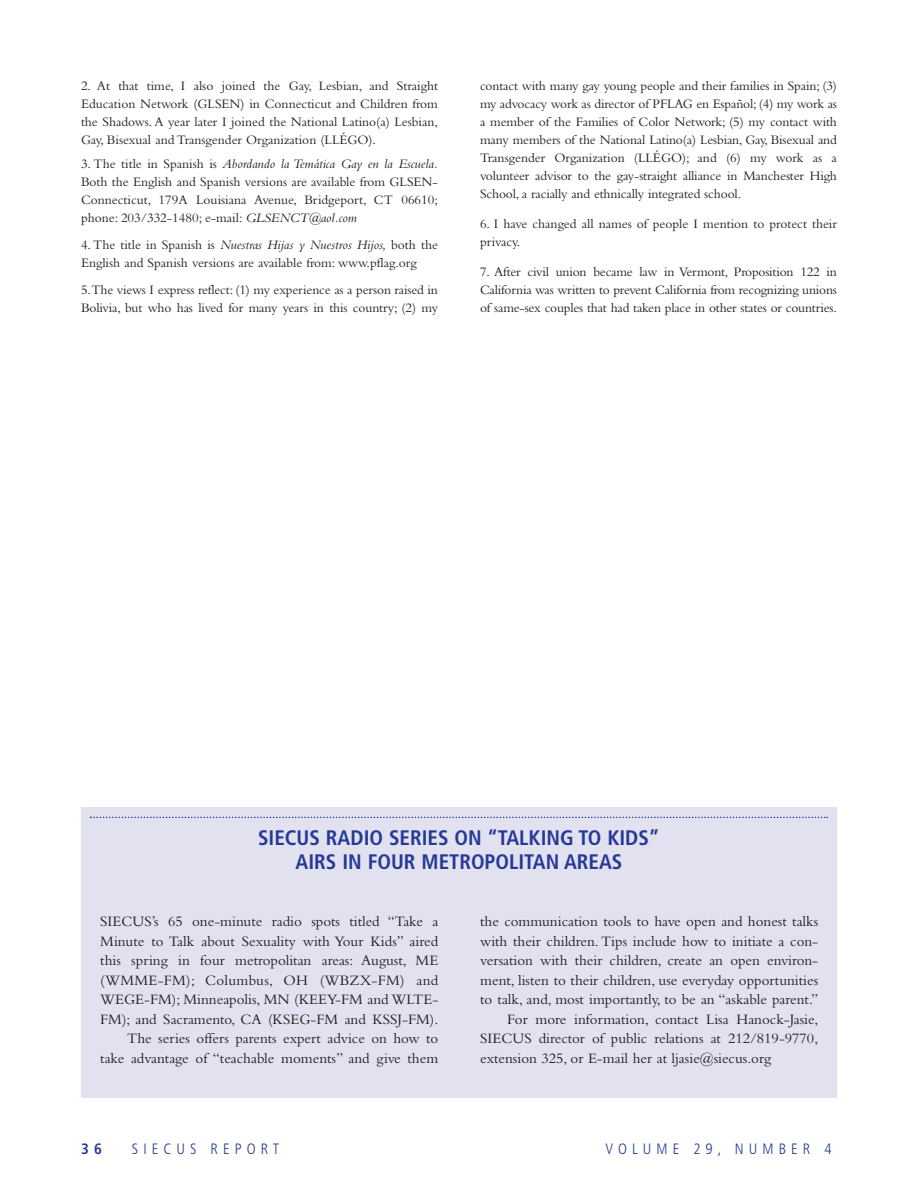
<style>
.page{position:relative;width:918px;height:1188px;background:#fff}
.page>*{position:absolute;margin:0;border:0;box-sizing:border-box;transform-origin:0 0}
.t1{font:700 condensed 21px/24px "Frutiger";color:#263996;text-align:center}
.t2{font:15px/19.5px "Bembo";color:#231f20;text-align:right}
.t3{font:300 condensed 15px "Frutiger";letter-spacing:.335em;color:#263996}
.t4{font:700 condensed 15px "Frutiger";color:#263996}
.t5{font:13.5px/18px "Bembo";color:#231f20;text-align:justify}
.s1{font-style:italic}
</style>
<div class="page">
<div style="left:81px;top:808px;width:756px;height:290px;background:#e1e1f0"></div>
<svg style="left:90px;top:817px;width:738px;height:1px"></svg>
<p class="t5" style="left:81px;top:78px;width:358px">2. At that time, I also joined the Gay, Lesbian, and Straight Education Network (GLSEN) in Connecticut and Children from the Shadows. A year later I joined the National Latino(a) Lesbian, Gay, Bisexual and Transgender Organization (LLÉGO).</p>
<p class="t5" style="left:81px;top:156px;width:359px">3. The title in Spanish is <span class="s1">Abordando la Temática Gay en la Escuela.<br></span>Both the English and Spanish versions are available from GLSEN-Connecticut, 179A Louisiana Avenue, Bridgeport, CT 06610; phone: 203/332-1480; e-mail: <span class="s1">GLSENCT@aol.com</span></p>
<p class="t5" style="left:81px;top:237px;width:359px">4. The title in Spanish is <span class="s1">Nuestras Hijas y Nuestros Hijos,</span> both the<br>English and Spanish versions are available from: www.pflag.org</p>
<p class="t5" style="left:81px;top:282px;width:359px">5.The views I express reflect: (1) my experience as a person raised in<br>Bolivia, but who has lived for many years in this country; (2) my</p>
<p class="t5" style="left:480px;top:78px;width:359px">contact with many gay young people and their families in Spain; (3) my advocacy work as director of PFLAG en Español; (4) my work as a member of the Families of Color Network; (5) my contact with many members of the National Latino(a) Lesbian, Gay, Bisexual and Transgender Organization (LLÉGO); and (6) my work as a volunteer advisor to the gay-straight alliance in Manchester High School, a racially and ethnically integrated school.</p>
<p class="t5" style="left:480px;top:216px;width:358px">6. I have changed all names of people I mention to protect their privacy.</p>
<p class="t5" style="left:480px;top:264px;width:359px">7. After civil union became law in Vermont, Proposition 122 in California was written to prevent California from recognizing unions of same-sex couples that had taken place in other states or countries.</p>
<h1 class="t1" style="left:258px;top:828px;width:403px">SIECUS RADIO SERIES ON “TALKING TO KIDS”<br>AIRS IN FOUR METROPOLITAN AREAS</h1>
<p class="t2" style="left:100px;top:913px;width:339px">SIECUS’s 65 one-minute radio spots titled “Take a Minute to Talk about Sexuality with Your Kids” aired this spring in four metropolitan areas: August, ME (WMME-FM); Columbus, OH (WBZX-FM) and WEGE-FM); Minneapolis, MN (KEEY-FM and WLTE-FM); and Sacramento, CA (KSEG-FM and KSSJ-FM).<br>The series offers parents expert advice on how to take advantage of “teachable moments” and give them</p>
<p class="t2" style="left:480px;top:913px;width:339px">the communication tools to have open and honest talks</p>
<p class="t2" style="left:480px;top:933px;width:339px">with their children. Tips include how to initiate a con-</p>
<p class="t2" style="left:480px;top:952px;width:339px">versation with their children, create an open environ-</p>
<p class="t2" style="left:480px;top:972px;width:339px">ment, listen to their children, use everyday opportunities</p>
<p class="t2" style="left:480px;top:991px;width:339px">to talk, and, most importantly, to be an “askable parent.”</p>
<p class="t2" style="left:507px;top:1011px;width:312px">For more information, contact Lisa Hanock-Jasie,</p>
<p class="t2" style="left:480px;top:1030px;width:339px">SIECUS director of public relations at 212/819-9770,</p>
<p class="t2" style="left:480px;top:1050px;width:292px">extension 325, or E-mail her at ljasie@siecus.org</p>
<p class="t4" style="left:81px;top:1143px;width:23px">3 6</p>
<p class="t3" style="left:132px;top:1143px;width:149px">SIECUS REPORT</p>
<p class="t3" style="left:606px;top:1143px;width:228px">VOLUME 29, NUMBER 4</p>
</div>
